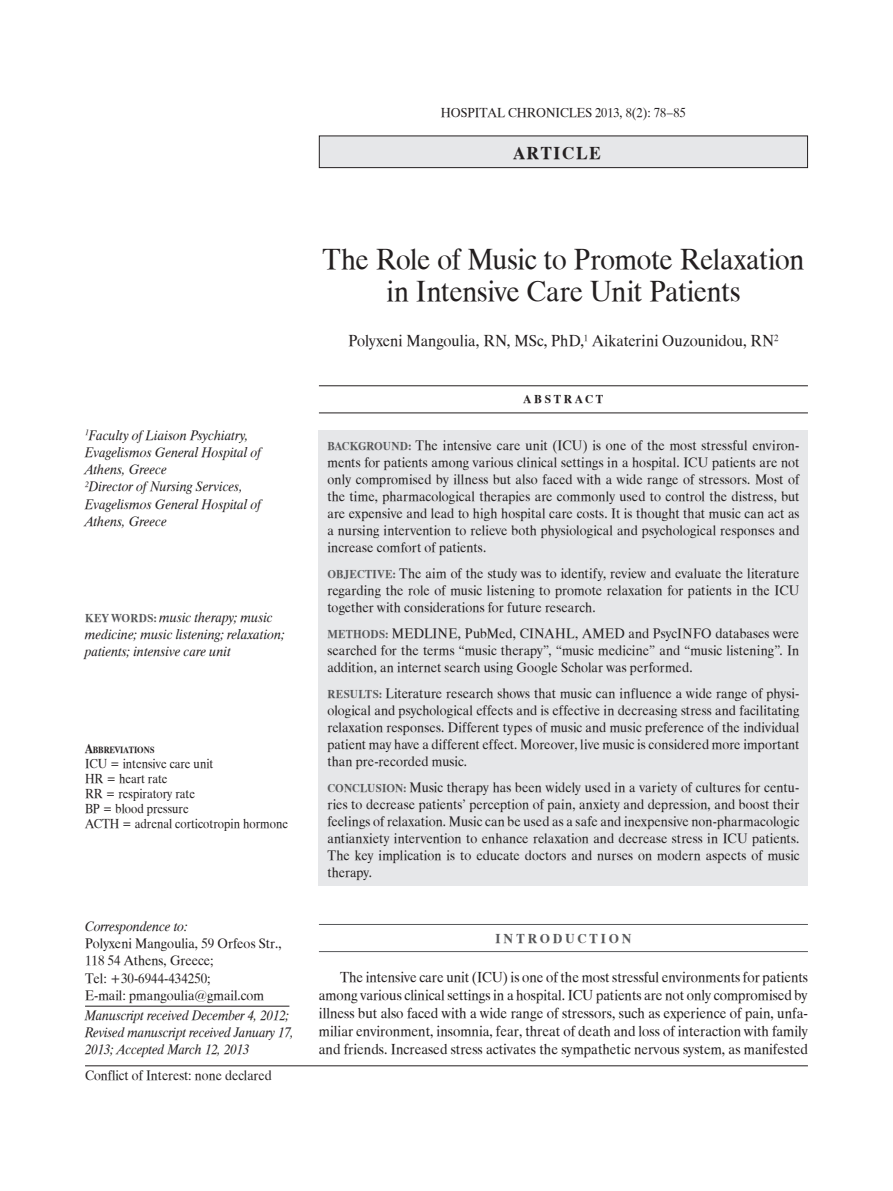
<style>
.page{position:relative;width:893px;height:1191px;background:#fff}
.page>*{position:absolute;margin:0;border:0;box-sizing:border-box;transform-origin:0 0}
.t1{font:30px/31.5px "UB Times";letter-spacing:-.015em;color:#231f20;text-align:center;scale:.95 1}
.t2{font:18px "UB Times Bold";color:#231f20}
.t3{font:16.5px "UB Times";letter-spacing:.005em;color:#231f20;scale:.95 1}
.t4{font:15px/18px "UB Times";color:#231f20;text-align:justify;scale:.94 1}
.t5{font:14.25px/17.1px "UB Times";color:#231f20;text-align:justify;scale:.95 1}
.t6{font:14.25px/17.1px "UB Times Italic";letter-spacing:.005em;color:#231f20;scale:.95 1}
.t7{font:14.25px/17.1px "UB Times Italic";letter-spacing:.005em;color:#231f20;scale:.93 1}
.t8{font:14.25px "UB Times";color:#231f20;scale:.93 1}
.t9{font:13.5px/15px "UB Times";color:#231f20;scale:.9 1}
.t10{font:13.5px "UB Times";color:#231f20;scale:.95 1}
.t11{font:13.5px "UB Times Bold";letter-spacing:.2em;color:#57585a}
.t12{font:12px "UB Times Bold";letter-spacing:.225em;color:#231f20}
.t13{font:9.45px "UB Times Bold";color:#231f20;scale:.9 1}
.s1{font-family:"UB Times Bold";font-size:12px;color:#57585a}
.s2{font-size:13.5px}
</style>
<div class="page">
<hr style="left:319px;top:385px;width:489px;height:1px;background:#231f20">
<hr style="left:319px;top:412px;width:489px;height:1px;background:#231f20">
<hr style="left:319px;top:924px;width:489px;height:1px;background:#57585a">
<hr style="left:319px;top:951px;width:489px;height:1px;background:#57585a">
<div style="left:319px;top:430px;width:489px;height:455px;background:#e6e7e9"></div>
<div style="left:319px;top:136px;width:488px;height:32px;background:#e6e7e9"></div>
<div style="left:319px;top:135px;width:489px;height:33px;border:1px solid #231f20"></div>
<hr style="left:85px;top:1005px;width:204px;height:1px;background:#231f20">
<hr style="left:85px;top:1065px;width:723px;height:1px;background:#231f20">
<p class="t10" style="left:441px;top:105px;width:260px">HOSPITAL CHRONICLES 2013, 8(2): 78–85</p>
<p class="t2" style="left:513px;top:143px;width:14px">ARTICLE</p>
<p class="t6" style="left:85px;top:427px;width:187px"><sup>1</sup>Faculty of Liaison Psychiatry,<br>Evagelismos General Hospital of<br>Athens, Greece<br><sup>2</sup>Director of Nursing Services,<br>Evagelismos General Hospital of<br>Athens, Greece</p>
<p class="t6" style="left:85px;top:609px;width:212px"><span class="s1">KEY WORDS:</span> music therapy; music medicine; music listening; relaxation; patients; intensive care unit</p>
<p class="t13" style="left:85px;top:744px;width:79px"><span class="s2">A</span>BBREVIATIONS</p>
<p class="t9" style="left:85px;top:756px;width:227px">ICU = intensive care unit<br>HR = heart rate<br>RR = respiratory rate<br>BP = blood pressure<br>ACTH = adrenal corticotropin hormone</p>
<p class="t6" style="left:85px;top:918px;width:110px">Correspondence to:</p>
<p class="t5" style="left:85px;top:935px;width:208px;text-align:left">Polyxeni Mangoulia, 59 Orfeos Str.,<br>118 54 Athens, Greece;<br>Tel: +30-6944-434250;<br>E-mail: pmangoulia@gmail.com</p>
<p class="t7" style="left:85px;top:1007px;width:226px">Manuscript received December 4, 2012;<br>Revised manuscript received January 17,<br>2013; Accepted March 12, 2013</p>
<p class="t8" style="left:85px;top:1067px;width:202px">Conflict of Interest: none declared</p>
<h1 class="t1" style="left:322px;top:245px;width:509px">The Role of Music to Promote Relaxation in Intensive Care Unit Patients</h1>
<p class="t3" style="left:348px;top:332px;width:454px">Polyxeni Mangoulia, RN, MSc, PhD,<sup>1</sup> Aikaterini Ouzounidou, RN<sup>2</sup></p>
<p class="t12" style="left:523px;top:393px;width:81px">ABSTRACT</p>
<p class="t5" style="left:327px;top:437px;width:498px"><span class="s1">BACKGROUND:</span> The intensive care unit (ICU) is one of the most stressful environ&shy;ments for patients among various clinical settings in a hospital. ICU patients are not only compromised by illness but also faced with a wide range of stressors. Most of the time, pharmacological therapies are commonly used to control the distress, but are expensive and lead to high hospital care costs. It is thought that music can act as a nursing intervention to relieve both physiological and psychological responses and increase comfort of patients.</p>
<p class="t5" style="left:327px;top:565px;width:498px"><span class="s1">OBJECTIVE:</span> The aim of the study was to identify, review and evaluate the literature regarding the role of music listening to promote relaxation for patients in the ICU together with considerations for future research.</p>
<p class="t5" style="left:327px;top:625px;width:498px"><span class="s1">METHODS:</span> MEDLINE, PubMed, CINAHL, AMED and PsycINFO databases were searched for the terms “music therapy”, “music medicine” and “music listening”. In addition, an internet search using Google Scholar was performed.</p>
<p class="t5" style="left:327px;top:685px;width:498px"><span class="s1">RESULTS:</span> Literature research shows that music can influence a wide range of physi&shy;ological and psychological effects and is effective in decreasing stress and facilitating relaxation responses. Different types of music and music preference of the individual patient may have a different effect. Moreover, live music is considered more important than pre-recorded music.</p>
<p class="t5" style="left:327px;top:779px;width:498px"><span class="s1">CONCLUSION:</span> Music therapy has been widely used in a variety of cultures for centu&shy;ries to decrease patients’ perception of pain, anxiety and depression, and boost their feelings of relaxation. Music can be used as a safe and inexpensive non-pharmacologic antianxiety intervention to enhance relaxation and decrease stress in ICU patients.<br>The key implication is to educate doctors and nurses on modern aspects of music therapy.</p>
<p class="t11" style="left:495px;top:931px;width:137px">INTRODUCTION</p>
<p class="t4" style="left:319px;top:968px;width:522px;text-indent:21px">The intensive care unit (ICU) is one of the most stressful environments for patients among various clinical settings in a hospital. ICU patients are not only compromised by illness but also faced with a wide range of stressors, such as experience of pain, unfa&shy;miliar environment, insomnia, fear, threat of death and loss of interaction with family and friends. Increased stress activates the sympathetic nervous system, as manifested</p>
</div>
